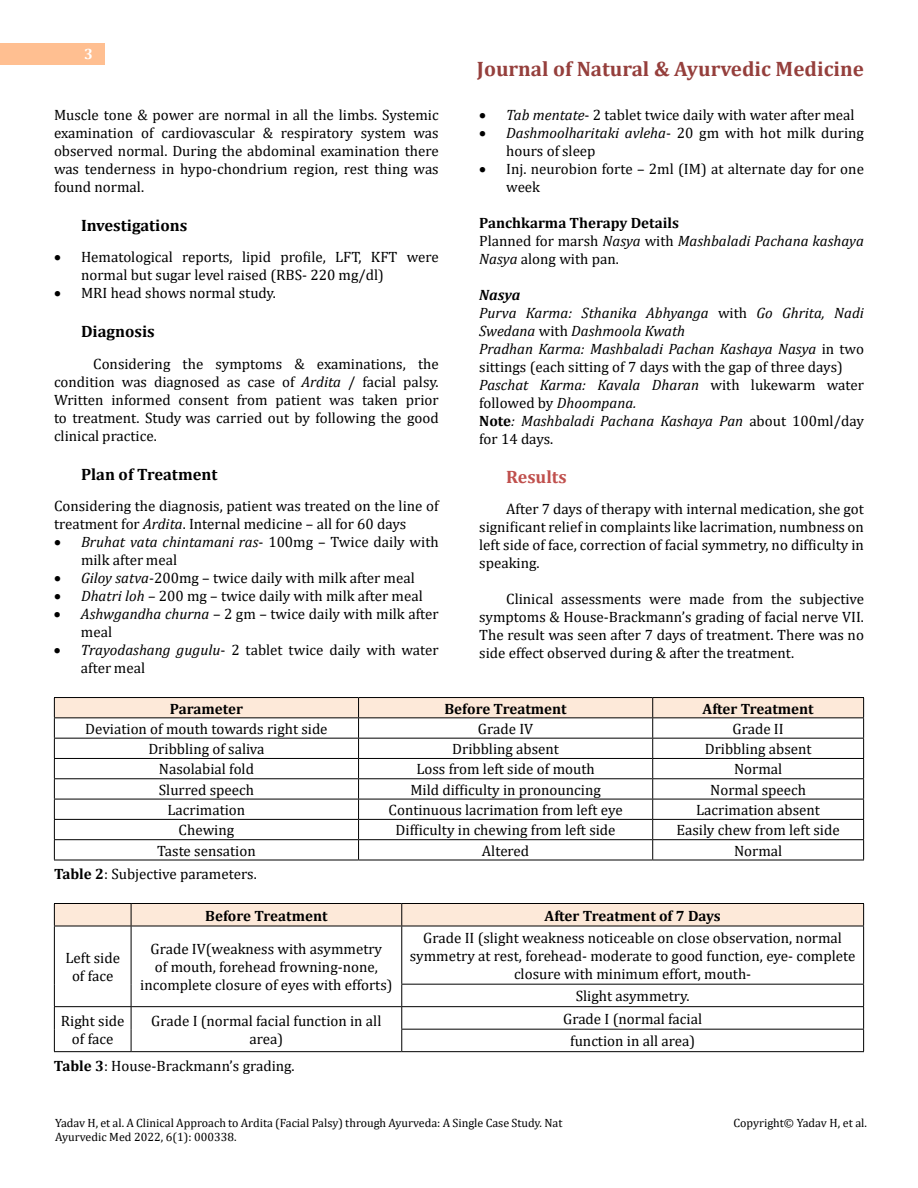
<style>
.page{position:relative;width:918px;height:1188px;background:#fff}
.page>*{position:absolute;margin:0;border:0;box-sizing:border-box;transform-origin:0 0}
.t1{font:700 21px "Cambria";color:#953f3c}
.t2{font:700 18px "Cambria";color:#c0504d}
.t3{font:700 16.5px "Cambria";color:#000}
.t4{font:15px/18px "Cambria";color:#000}
.t5{font:italic 15px/18px "Cambria";color:#000}
.t6{font:700 15px "Cambria";color:#000}
.t7{font:700 15px "Cambria";color:#fff}
.t8{font:12px/14.4px "Cambria";color:#000}
.s1{font-style:italic}
.s2{font-weight:700;font-style:normal}
.s3{font-style:normal}
.s4{font-weight:700}
</style>
<div class="page">
<div style="left:0;top:43px;width:105px;height:21px;background:#ffbf91"></div>
<hr style="left:54px;top:697px;width:305px;height:1px;background:#000">
<hr style="left:359px;top:697px;width:294px;height:1px;background:#000">
<hr style="left:653px;top:697px;width:211px;height:1px;background:#000">
<svg style="left:54px;top:698px;width:810px;height:162px"></svg>
<hr style="left:54px;top:860px;width:305px;height:1px;background:#000">
<hr style="left:359px;top:860px;width:294px;height:1px;background:#000">
<hr style="left:653px;top:860px;width:211px;height:1px;background:#000">
<hr style="left:54px;top:903px;width:77px;height:1px;background:#000">
<hr style="left:131px;top:903px;width:271px;height:1px;background:#000">
<hr style="left:402px;top:903px;width:462px;height:1px;background:#000">
<hr style="left:54px;top:926px;width:1px;height:58px;background:#000">
<svg style="left:54px;top:984px;width:1px;height:67px"></svg>
<hr style="left:54px;top:926px;width:77px;height:1px;background:#000">
<hr style="left:131px;top:926px;width:271px;height:1px;background:#000">
<hr style="left:402px;top:926px;width:462px;height:1px;background:#000">
<hr style="left:401px;top:984px;width:463px;height:1px;background:#000">
<hr style="left:54px;top:1006px;width:77px;height:1px;background:#000">
<hr style="left:131px;top:1006px;width:271px;height:1px;background:#000">
<hr style="left:402px;top:1006px;width:462px;height:1px;background:#000">
<hr style="left:401px;top:1029px;width:463px;height:1px;background:#000">
<hr style="left:54px;top:1051px;width:77px;height:1px;background:#000">
<hr style="left:131px;top:1051px;width:271px;height:1px;background:#000">
<hr style="left:402px;top:1051px;width:462px;height:1px;background:#000">
<div style="left:54px;top:904px;width:810px;height:22px;background:#fde9d9"></div>
<hr style="left:131px;top:926px;width:1px;height:58px;background:#000">
<hr style="left:401px;top:926px;width:1px;height:58px;background:#000">
<hr style="left:863px;top:926px;width:1px;height:58px;background:#000">
<svg style="left:131px;top:984px;width:1px;height:67px"></svg>
<svg style="left:401px;top:985px;width:1px;height:66px"></svg>
<svg style="left:863px;top:985px;width:1px;height:66px"></svg>
<p class="t7" style="left:84px;top:44px;width:10px">3</p>
<p class="t4" style="left:54px;top:105px;width:386px;text-align:justify">Muscle tone &amp; power are normal in all the limbs. Systemic examination of cardiovascular &amp; respiratory system was observed normal. During the abdominal examination there was tenderness in hypo-chondrium region, rest thing was found normal.</p>
<p class="t3" style="left:81px;top:213px;width:108px">Investigations</p>
<p class="t4" style="left:81px;top:248px;width:359px;text-indent:-27px">• Hematological reports, lipid profile, LFT, KFT were normal but sugar level raised (RBS- 220 mg/dl)</p>
<p class="t4" style="left:54px;top:284px;width:224px">• MRI head shows normal study.</p>
<p class="t3" style="left:81px;top:320px;width:75px">Diagnosis</p>
<p class="t4" style="left:54px;top:354px;width:386px;text-align:justify;text-indent:39px">Considering the symptoms &amp; examinations, the condition was diagnosed as case of <span class="s1">Ardita</span> / facial palsy.<br>Written informed consent from patient was taken prior to treatment. Study was carried out by following the good clinical practice.</p>
<p class="t3" style="left:81px;top:462px;width:138px">Plan of Treatment</p>
<p class="t4" style="left:54px;top:497px;width:386px">Considering the diagnosis, patient was treated on the line of treatment for <span class="s1">Ardita</span>. Internal medicine – all for 60 days</p>
<p class="t4" style="left:81px;top:533px;width:359px;text-indent:-27px">• <span class="s1">Bruhat vata chintamani ras</span>- 100mg – Twice daily with milk after meal</p>
<p class="t4" style="left:54px;top:569px;width:362px">• <span class="s1">Giloy satva</span>-200mg – twice daily with milk after meal</p>
<p class="t4" style="left:54px;top:587px;width:370px">• <span class="s1">Dhatri loh</span> – 200 mg – twice daily with milk after meal</p>
<p class="t4" style="left:81px;top:605px;width:359px;text-indent:-27px">• <span class="s1">Ashwgandha churna</span> – 2 gm – twice daily with milk after meal</p>
<p class="t4" style="left:81px;top:641px;width:359px;text-indent:-27px">• <span class="s1">Trayodashang gugulu</span>- 2 tablet twice daily with water after meal</p>
<h1 class="t1" style="left:477px;top:54px;width:389px">Journal of Natural &amp; Ayurvedic Medicine</h1>
<p class="t4" style="left:479px;top:105px;width:377px">• <span class="s1">Tab mentate</span>- 2 tablet twice daily with water after meal</p>
<p class="t4" style="left:506px;top:123px;width:359px;text-indent:-27px">• <span class="s1">Dashmoolharitaki avleha</span>- 20 gm with hot milk during hours of sleep</p>
<p class="t4" style="left:506px;top:159px;width:359px;text-indent:-27px">• Inj. neurobion forte – 2ml (IM) at alternate day for one week</p>
<p class="t5" style="left:479px;top:213px;width:386px"><span class="s2">Panchkarma Therapy Details<br></span><span class="s3">Planned for marsh</span> Nasya <span class="s3">with</span> Mashbaladi Pachana kashaya<br>Nasya <span class="s3">along with pan.</span></p>
<p class="t5" style="left:479px;top:285px;width:386px"><span class="s4">Nasya<br></span>Purva Karma: Sthanika Abhyanga <span class="s3">with</span> Go Ghrita, Nadi Swedana <span class="s3">with</span> Dashmoola Kwath<br>Pradhan Karma: Mashbaladi Pachan Kashaya Nasya <span class="s3">in two sittings (each sitting of 7 days with the gap of three days)<br></span>Paschat Karma: Kavala Dharan <span class="s3">with lukewarm water followed by</span> Dhoompana.<br><span class="s2">Note</span>: Mashbaladi Pachana Kashaya Pan <span class="s3">about 100ml/day for 14 days.</span></p>
<p class="t2" style="left:506px;top:464px;width:62px">Results</p>
<p class="t4" style="left:479px;top:500px;width:386px;text-align:justify;text-indent:27px">After 7 days of therapy with internal medication, she got significant relief in complaints like lacrimation, numbness on left side of face, correction of facial symmetry, no difficulty in speaking.</p>
<p class="t4" style="left:479px;top:590px;width:386px;text-align:justify;text-indent:27px">Clinical assessments were made from the subjective symptoms &amp; House-Brackmann’s grading of facial nerve VII.<br>The result was seen after 7 days of treatment. There was no side effect observed during &amp; after the treatment.</p>
<p class="t6" style="left:170px;top:698px;width:75px">Parameter</p>
<p class="t6" style="left:445px;top:698px;width:124px">Before Treatment</p>
<p class="t6" style="left:703px;top:698px;width:113px">After Treatment</p>
<p class="t4" style="left:85px;top:720px;width:244px">Deviation of mouth towards right side</p>
<p class="t4" style="left:478px;top:720px;width:57px">Grade IV</p>
<p class="t4" style="left:733px;top:720px;width:53px">Grade II</p>
<p class="t4" style="left:148px;top:740px;width:118px">Dribbling of saliva</p>
<p class="t4" style="left:452px;top:740px;width:108px">Dribbling absent</p>
<p class="t4" style="left:705px;top:740px;width:108px">Dribbling absent</p>
<p class="t4" style="left:159px;top:760px;width:97px">Nasolabial fold</p>
<p class="t4" style="left:417px;top:760px;width:180px">Loss from left side of mouth</p>
<p class="t4" style="left:734px;top:760px;width:50px">Normal</p>
<p class="t4" style="left:159px;top:781px;width:97px">Slurred speech</p>
<p class="t4" style="left:410px;top:781px;width:192px">Mild difficulty in pronouncing</p>
<p class="t4" style="left:710px;top:781px;width:97px">Normal speech</p>
<p class="t4" style="left:168px;top:801px;width:79px">Lacrimation</p>
<p class="t4" style="left:389px;top:801px;width:236px">Continuous lacrimation from left eye</p>
<p class="t4" style="left:696px;top:801px;width:125px">Lacrimation absent</p>
<p class="t4" style="left:179px;top:821px;width:57px">Chewing</p>
<p class="t4" style="left:396px;top:821px;width:222px">Difficulty in chewing from left side</p>
<p class="t4" style="left:677px;top:821px;width:165px">Easily chew from left side</p>
<p class="t4" style="left:157px;top:842px;width:100px">Taste sensation</p>
<p class="t4" style="left:482px;top:842px;width:49px">Altered</p>
<p class="t4" style="left:734px;top:842px;width:50px">Normal</p>
<p class="t4" style="left:54px;top:865px;width:204px"><span class="s4">Table 2</span>: Subjective parameters.</p>
<p class="t6" style="left:205px;top:905px;width:124px">Before Treatment</p>
<p class="t6" style="left:545px;top:905px;width:178px">After Treatment of 7 Days</p>
<p class="t4" style="left:65px;top:949px;width:56px;text-align:center">Left side of face</p>
<p class="t4" style="left:140px;top:940px;width:254px;text-align:center">Grade IV(weakness with asymmetry<br>of mouth, forehead frowning-none, incomplete closure of eyes with efforts)</p>
<p class="t4" style="left:410px;top:929px;width:447px;text-align:center">Grade II (slight weakness noticeable on close observation, normal symmetry at rest, forehead- moderate to good function, eye- complete closure with minimum effort, mouth-</p>
<p class="t4" style="left:576px;top:987px;width:115px">Slight asymmetry.</p>
<p class="t4" style="left:61px;top:1012px;width:65px;text-align:center">Right side of face</p>
<p class="t4" style="left:151px;top:1012px;width:232px;text-align:center">Grade I (normal facial function in all area)</p>
<p class="t4" style="left:563px;top:1007px;width:140px;line-height:22.5px;text-align:center">Grade I (normal facial function in all area)</p>
<p class="t4" style="left:54px;top:1057px;width:242px"><span class="s4">Table 3</span>: House-Brackmann’s grading.</p>
<p class="t8" style="left:55px;top:1115px;width:509px">Yadav H, et al. A Clinical Approach to Ardita (Facial Palsy) through Ayurveda: A Single Case Study. Nat<br>Ayurvedic Med 2022, 6(1): 000338.</p>
<p class="t8" style="left:733px;top:1115px;width:135px">Copyright© Yadav H, et al.</p>
</div>
